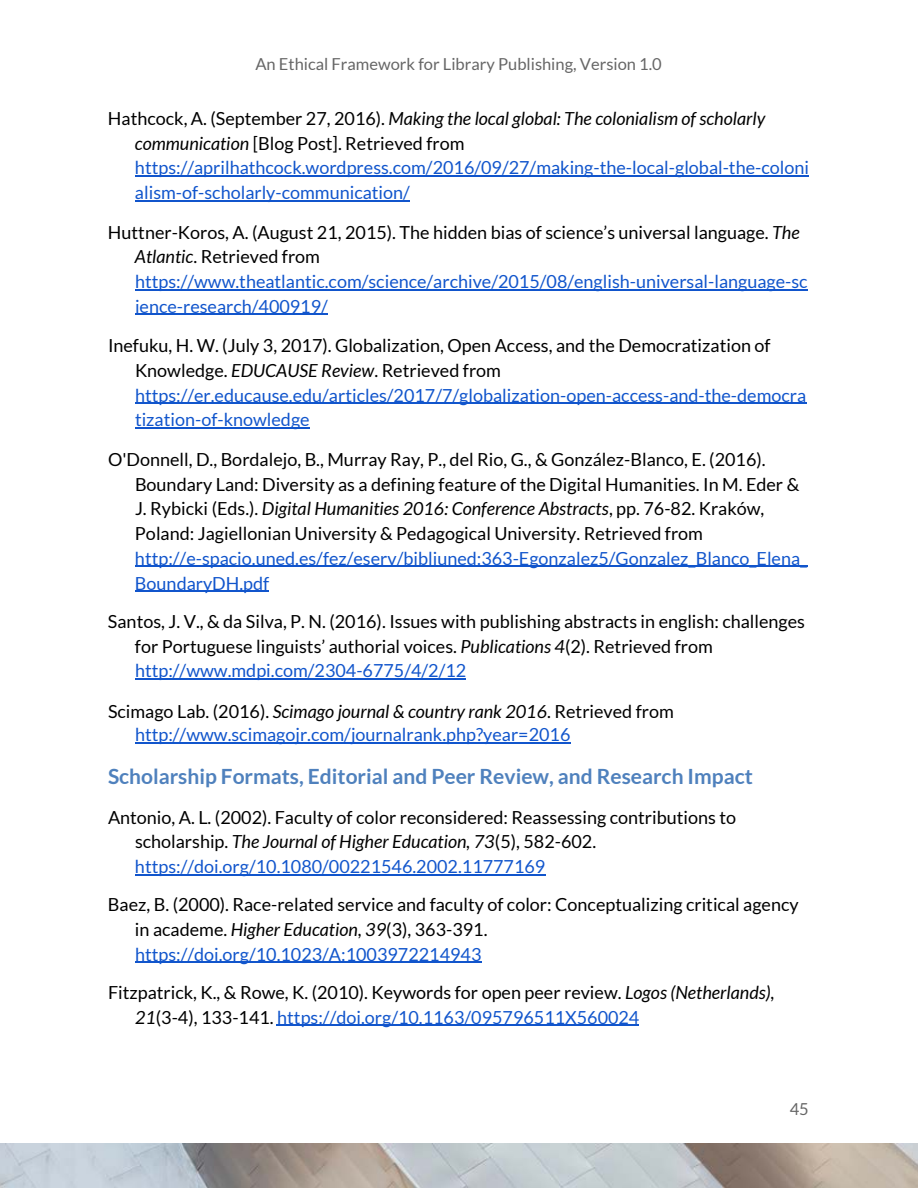
<style>
.page{position:relative;width:918px;height:1188px;background:#fff}
.page>*{position:absolute;margin:0;border:0;box-sizing:border-box;transform-origin:0 0}
.t1{font:700 21px "Lato";color:#4f81bd}
.t2{font:18px/24.8px "Lato";color:#000}
.t3{font:18px/24.8px "Lato";color:#15c}
.t4{font:16.5px "Lato";color:#666}
.s1{color:#000}
.s2{font-style:italic;color:#000}
.s3{font-style:italic}
.s4{color:#15c}
</style>
<div class="page">
<hr style="left:135px;top:176px;width:674px;height:1px;background:#15c">
<hr style="left:135px;top:200px;width:274px;height:1px;background:#15c">
<hr style="left:135px;top:289px;width:673px;height:1px;background:#15c">
<hr style="left:135px;top:314px;width:192px;height:1px;background:#15c">
<hr style="left:135px;top:403px;width:672px;height:1px;background:#15c">
<hr style="left:135px;top:428px;width:174px;height:1px;background:#15c">
<hr style="left:135px;top:566px;width:673px;height:1px;background:#15c">
<hr style="left:135px;top:591px;width:134px;height:1px;background:#15c">
<hr style="left:135px;top:678px;width:331px;height:2px;background:#15c">
<hr style="left:135px;top:743px;width:435px;height:1px;background:#15c">
<hr style="left:135px;top:874px;width:411px;height:1px;background:#15c">
<hr style="left:135px;top:962px;width:346px;height:1px;background:#15c">
<hr style="left:277px;top:1025px;width:362px;height:1px;background:#15c">
<img style="left:0;top:1144px;width:918px;height:44px">
<p class="t4" style="left:255px;top:53px;width:408px">An Ethical Framework for Library Publishing, Version 1.0</p>
<p class="t3" style="left:135px;top:106px;width:676px;text-indent:-27px"><span class="s1">Hathcock, A. (September 27, 2016).</span> <span class="s2">Making the local global: The colonialism of scholarly communication</span> <span class="s1">[Blog Post]. Retrieved from </span>https://aprilhathcock.wordpress.com/2016/09/27/making-the-local-global-the-coloni alism-of-scholarly-communication/</p>
<p class="t3" style="left:135px;top:219px;width:674px;text-indent:-27px"><span class="s1">Huttner-Koros, A. (August 21, 2015). The hidden bias of science’s universal language.</span> <span class="s2">The Atlantic</span><span class="s1">. Retrieved from </span>https://www.theatlantic.com/science/archive/2015/08/english-universal-language-sc ience-research/400919/</p>
<p class="t3" style="left:135px;top:333px;width:673px;text-indent:-27px"><span class="s1">Inefuku, H. W. (July 3, 2017). Globalization, Open Access, and the Democratization of Knowledge.</span> <span class="s2">EDUCAUSE Review</span><span class="s1">. Retrieved from </span>https://er.educause.edu/articles/2017/7/globalization-open-access-and-the-democra tization-of-knowledge</p>
<p class="t2" style="left:135px;top:446px;width:666px;text-indent:-27px">O'Donnell, D., Bordalejo, B., Murray Ray, P., del Rio, G., &amp; González-Blanco, E. (2016).<br>Boundary Land: Diversity as a defining feature of the Digital Humanities. In M. Eder &amp; J. Rybicki (Eds.). <span class="s3">Digital Humanities 2016: Conference Abstracts</span>, pp. 76-82. Kraków, Poland: Jagiellonian University &amp; Pedagogical University. Retrieved from</p>
<p class="t3" style="left:135px;top:545px;width:674px">http://e-spacio.uned.es/fez/eserv/bibliuned:363-Egonzalez5/Gonzalez_Blanco_Elena_<br>BoundaryDH.pdf</p>
<p class="t2" style="left:135px;top:608px;width:672px;text-indent:-27px">Santos, J. V., &amp; da Silva, P. N. (2016). Issues with publishing abstracts in english: challenges for Portuguese linguists’ authorial voices. <span class="s3">Publications 4</span>(2). Retrieved from <span class="s4">http://www.mdpi.com/2304-6775/4/2/12</span></p>
<p class="t3" style="left:135px;top:699px;width:540px;line-height:23.7px;text-indent:-27px"><span class="s1">Scimago Lab. (2016).</span> <span class="s2">Scimago journal &amp; country rank 2016</span><span class="s1">. Retrieved from </span>http://www.scimagojr.com/journalrank.php?year=2016</p>
<p class="t1" style="left:108px;top:763px;width:646px">Scholarship Formats, Editorial and Peer Review, and Research Impact</p>
<p class="t2" style="left:135px;top:804px;width:603px;text-indent:-27px">Antonio, A. L. (2002). Faculty of color reconsidered: Reassessing contributions to scholarship. <span class="s3">The Journal of Higher Education, 73</span>(5), 582-602. <span class="s4">https://doi.org/10.1080/00221546.2002.11777169</span></p>
<p class="t2" style="left:135px;top:892px;width:665px;text-indent:-27px">Baez, B. (2000). Race-related service and faculty of color: Conceptualizing critical agency in academe. <span class="s3">Higher Education, 39</span>(3), 363-391. <span class="s4">https://doi.org/10.1023/A:1003972214943</span></p>
<p class="t2" style="left:135px;top:980px;width:641px;text-indent:-27px">Fitzpatrick, K., &amp; Rowe, K. (2010). Keywords for open peer review. <span class="s3">Logos (Netherlands),<br>21</span>(3-4), 133-141. <span class="s4">https://doi.org/10.1163/095796511X560024</span></p>
<p class="t4" style="left:790px;top:1099px;width:21px">45</p>
</div>
